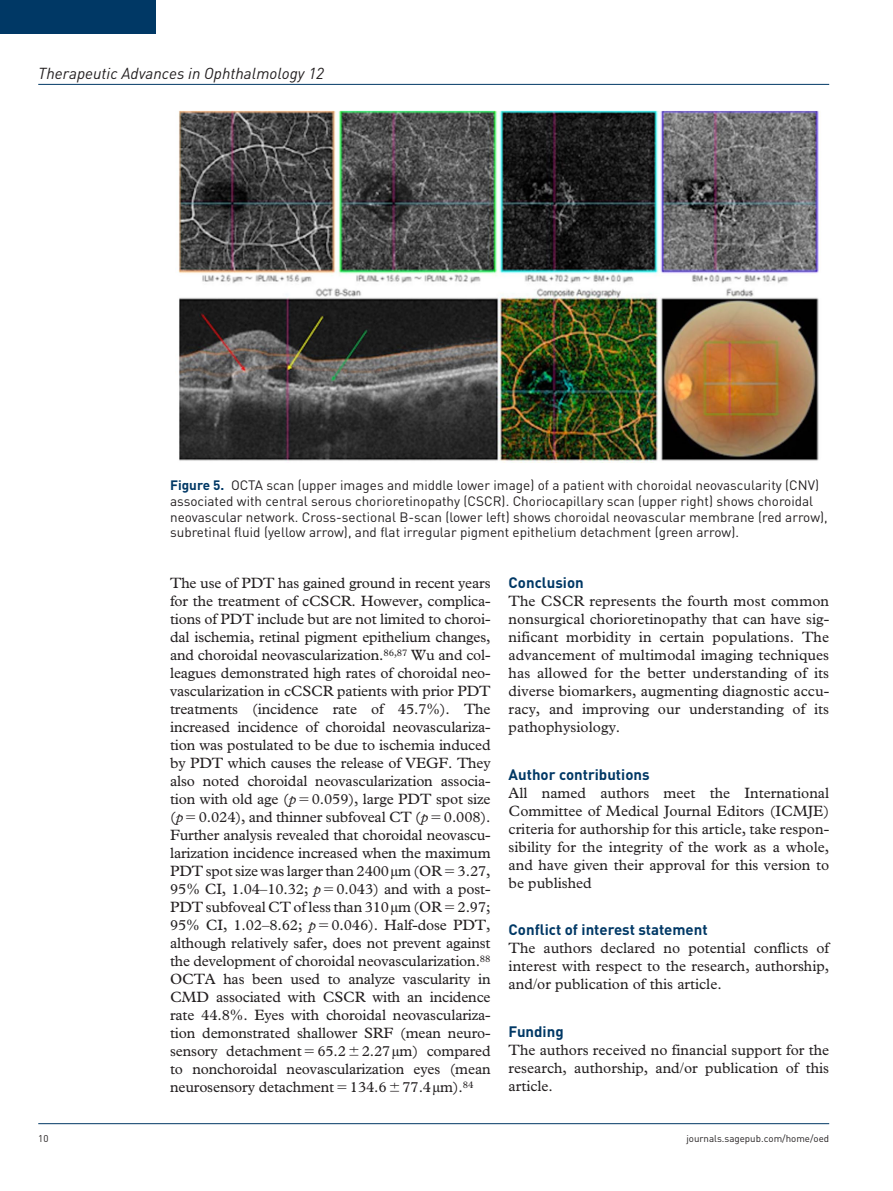
<style>
.page{position:relative;width:893px;height:1191px;background:#fff}
.page>*{position:absolute;margin:0;border:0;box-sizing:border-box;transform-origin:0 0}
.t1{font:italic 15.75px "DIN";color:#231f20}
.t2{font:15px/18px "Plantin Std";color:#231f20;text-align:justify}
.t3{font:700 15px "DIN";color:#003865}
.t4{font:13.5px/15.8px "DIN";color:#231f20}
.t5{font:9.75px "DIN";color:#231f20}
.s1{font-weight:700;color:#003865}
.s2{font-style:italic}
</style>
<div class="page">
<hr style="left:38px;top:84px;width:791px;height:1px;background:#003865">
<hr style="left:38px;top:1123px;width:791px;height:1px;background:#003865">
<div style="left:0;top:0;width:155px;height:34px;background:#003865"></div>
<img style="left:178px;top:110px;width:641px;height:352px">
<p class="t1" style="left:38px;top:63px;width:287px">Therapeutic Advances in Ophthalmology 12</p>
<p class="t4" style="left:170px;top:477px;width:659px"><span class="s1">Figure 5.</span> OCTA scan (upper images and middle lower image) of a patient with choroidal neovascularity (CNV) associated with central serous chorioretinopathy (CSCR). Choriocapillary scan (upper right) shows choroidal neovascular network. Cross-sectional B-scan (lower left) shows choroidal neovascular membrane (red arrow), subretinal fluid (yellow arrow), and flat irregular pigment epithelium detachment (green arrow).</p>
<p class="t2" style="left:170px;top:574px;width:322px">The use of PDT has gained ground in recent years for the treatment of cCSCR. However, complica&shy;tions of PDT include but are not limited to choroi&shy;dal ischemia, retinal pigment epithelium changes, and choroidal neovascularization.<sup>86,87</sup> Wu and col&shy;leagues demonstrated high rates of choroidal neo&shy;vascularization in cCSCR patients with prior PDT treatments (incidence rate of 45.7%). The increased incidence of choroidal neovasculariza&shy;tion was postulated to be due to ischemia induced by PDT which causes the release of VEGF. They also noted choroidal neovascularization associa&shy;tion with old age (<span class="s2">p</span> 0.059), large PDT spot size (<span class="s2">p</span> 0.024), and thinner subfoveal CT (<span class="s2">p</span> 0.008).<br>Further analysis revealed that choroidal neovascu&shy;larization incidence increased when the maximum PDT spot size was larger than 2400µm (OR 3.27, 95% CI, 1.04–10.32; <span class="s2">p</span> 0.043) and with a post-PDT subfoveal CT of less than 310µm (OR 2.97; 95% CI, 1.02–8.62; <span class="s2">p</span> 0.046). Half-dose PDT, although relatively safer, does not prevent against the development of choroidal neovascularization.<sup>88<br></sup>OCTA has been used to analyze vascularity in CMD associated with CSCR with an incidence rate 44.8%. Eyes with choroidal neovasculariza&shy;tion demonstrated shallower SRF (mean neuro&shy;sensory detachment 65.2 2.27µm) compared to nonchoroidal neovascularization eyes (mean neurosensory detachment 134.6 77.4µm).<sup>84</sup></p>
<p class="t3" style="left:509px;top:573px;width:77px">Conclusion</p>
<p class="t2" style="left:509px;top:592px;width:322px">The CSCR represents the fourth most common nonsurgical chorioretinopathy that can have sig&shy;nificant morbidity in certain populations. The advancement of multimodal imaging techniques has allowed for the better understanding of its diverse biomarkers, augmenting diagnostic accu&shy;racy, and improving our understanding of its pathophysiology.</p>
<p class="t3" style="left:509px;top:765px;width:142px">Author contributions</p>
<p class="t2" style="left:509px;top:784px;width:322px">All named authors meet the International Committee of Medical Journal Editors (ICMJE) criteria for authorship for this article, take respon&shy;sibility for the integrity of the work as a whole, and have given their approval for this version to be published</p>
<p class="t3" style="left:509px;top:919px;width:201px">Conflict of interest statement</p>
<p class="t2" style="left:509px;top:939px;width:322px">The authors declared no potential conflicts of interest with respect to the research, authorship, and/or publication of this article.</p>
<p class="t3" style="left:509px;top:1021px;width:57px">Funding</p>
<p class="t2" style="left:509px;top:1041px;width:322px">The authors received no financial support for the research, authorship, and/or publication of this article.</p>
<p class="t5" style="left:38px;top:1132px;width:12px">10</p>
<p class="t5" style="left:686px;top:1132px;width:144px">journals.sagepub.com/home/oed</p>
</div>
